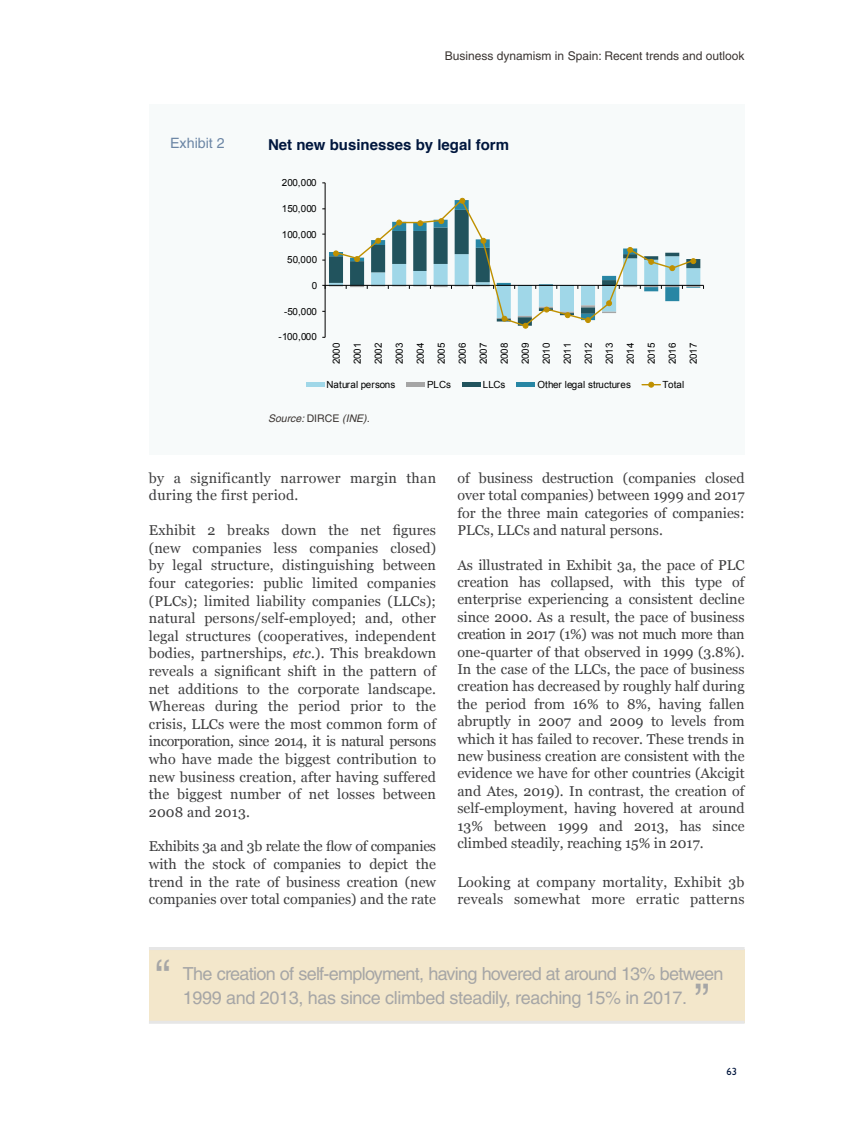
<style>
.page{position:relative;width:851px;height:1127px;background:#fff}
.page>*{position:absolute;margin:0;border:0;box-sizing:border-box;transform-origin:0 0}
._10_-_Texto_Grisete{font:45px "Helvetica";color:#a6a6a6}
._10_-_Texto_Grisete-2{font:18px/24px "Helvetica";letter-spacing:-.04em;color:#a6a6a6}
._13_-_Titulo__Table{font:700 15px "Helvetica";color:#00163d}
._04_-_Texto_general{font:14.25px/17.5px "Georgia";letter-spacing:.01em;color:#3e3e3f;text-align:justify}
._12_-_Palabra__Table{font:14.25px "Helvetica";color:#6c86a5}
.t1{font:12px "Helvetica";color:#3b3532}
._16_-_Source__Tabla{font:italic 10.5px "Helvetica";color:#3b3532}
.t2{font:500 10.5px "Gill Sans MT Std";color:#00163d}
.t3{font:9.9px "Arial";letter-spacing:.01em;color:#000}
.t4{font:9.75px/21px "Arial";letter-spacing:.015em;color:#000;text-align:justify}
.s1{font-style:normal}
.s2{font-style:italic}
</style>
<div class="page">
<div style="left:149px;top:104px;width:595px;height:351px;background:#f7fafa"></div>
<hr style="left:325px;top:183px;width:1px;height:154px;background:#000">
<svg style="left:385px;top:199px;width:96px;height:35px"></svg>
<svg style="left:396px;top:220px;width:6px;height:5px"></svg>
<svg style="left:417px;top:220px;width:6px;height:6px"></svg>
<svg style="left:438px;top:218px;width:6px;height:6px"></svg>
<svg style="left:459px;top:198px;width:6px;height:6px"></svg>
<svg style="left:322px;top:234px;width:382px;height:94px"></svg>
<div style="left:306px;top:382px;width:19px;height:5px;background:#a0d7e8"></div>
<div style="left:406px;top:382px;width:19px;height:5px;background:#a5a5a5"></div>
<div style="left:462px;top:382px;width:18px;height:5px;background:#21535d"></div>
<div style="left:516px;top:382px;width:19px;height:5px;background:#2886a4"></div>
<svg style="left:642px;top:382px;width:18px;height:5px"></svg>
<div style="left:149px;top:950px;width:595px;height:73px;background:#f3e7cb"></div>
<hr style="left:149px;top:947px;width:595px;height:3px;background:#e6e6e6">
<hr style="left:149px;top:1021px;width:595px;height:3px;background:#e6e6e6">
<p class="t1" style="left:445px;top:49px;width:301px">Business dynamism in Spain: Recent trends and outlook</p>
<p class="_12_-_Palabra__Table" style="left:170px;top:135px;width:56px">Exhibit 2</p>
<p class="_13_-_Titulo__Table" style="left:268px;top:135px;width:242px">Net new businesses by legal form</p>
<p class="t3" style="left:282px;top:176px;width:36px">200,000</p>
<p class="t3" style="left:282px;top:202px;width:36px">150,000</p>
<p class="t3" style="left:282px;top:228px;width:36px">100,000</p>
<p class="t3" style="left:287px;top:253px;width:32px">50,000</p>
<p class="t3" style="left:311px;top:279px;width:7px">0</p>
<p class="t3" style="left:284px;top:305px;width:34px">-50,000</p>
<p class="t3" style="left:278px;top:330px;width:40px">-100,000</p>
<p class="t4" style="left:326px;top:364px;width:23px;rotate:-90deg">2000<br>2001<br>2002<br>2003<br>2004<br>2005<br>2006<br>2007<br>2008<br>2009<br>2010<br>2011<br>2012<br>2013<br>2014<br>2015<br>2016<br>2017</p>
<p class="t3" style="left:326px;top:378px;width:70px">Natural persons</p>
<p class="t3" style="left:427px;top:378px;width:25px">PLCs</p>
<p class="t3" style="left:483px;top:378px;width:24px">LLCs</p>
<p class="t3" style="left:537px;top:378px;width:95px">Other legal structures</p>
<p class="t3" style="left:662px;top:378px;width:23px">Total</p>
<p class="_16_-_Source__Tabla" style="left:268px;top:412px;width:103px">Source: <span class="s1">DIRCE</span> (INE).</p>
<p class="_04_-_Texto_general" style="left:149px;top:469px;width:289px">by a significantly narrower margin than during the first period.</p>
<p class="_04_-_Texto_general" style="left:149px;top:522px;width:289px">Exhibit 2 breaks down the net figures (new companies less companies closed) by legal structure, distinguishing between four categories: public limited companies (PLCs); limited liability companies (LLCs); natural persons/self-employed; and, other legal structures (cooperatives, independent bodies, partnerships, <span class="s2">etc</span>.). This breakdown reveals a significant shift in the pattern of net additions to the corporate landscape.<br>Whereas during the period prior to the crisis, LLCs were the most common form of incorporation, since 2014, it is natural persons who have made the biggest contribution to new business creation, after having suffered the biggest number of net losses between 2008 and 2013.</p>
<p class="_04_-_Texto_general" style="left:149px;top:838px;width:288px">Exhibits 3a and 3b relate the flow of companies with the stock of companies to depict the trend in the rate of business creation (new companies over total companies) and the rate</p>
<p class="_04_-_Texto_general" style="left:457px;top:469px;width:289px">of business destruction (companies closed over total companies) between 1999 and 2017 for the three main categories of companies:<br>PLCs, LLCs and natural persons.</p>
<p class="_04_-_Texto_general" style="left:457px;top:556px;width:289px">As illustrated in Exhibit 3a, the pace of PLC creation has collapsed, with this type of enterprise experiencing a consistent decline since 2000. As a result, the pace of business creation in 2017 (1%) was not much more than one-quarter of that observed in 1999 (3.8%).<br>In the case of the LLCs, the pace of business creation has decreased by roughly half during the period from 16% to 8%, having fallen abruptly in 2007 and 2009 to levels from which it has failed to recover. These trends in new business creation are consistent with the evidence we have for other countries (Akcigit and Ates, 2019). In contrast, the creation of self-employment, having hovered at around 13% between 1999 and 2013, has since climbed steadily, reaching 15% in 2017.</p>
<p class="_04_-_Texto_general" style="left:457px;top:873px;width:288px">Looking at company mortality, Exhibit 3b reveals somewhat more erratic patterns</p>
<p class="_10_-_Texto_Grisete" style="left:155px;top:950px;width:16px">“</p>
<p class="_10_-_Texto_Grisete-2" style="left:183px;top:961px;width:542px">The creation of self-employment, having hovered at around 13% between<br>1999 and 2013, has since climbed steadily, reaching 15% in 2017.</p>
<p class="_10_-_Texto_Grisete" style="left:694px;top:974px;width:16px">”</p>
<p class="t2" style="left:726px;top:1065px;width:12px">63</p>
</div>
